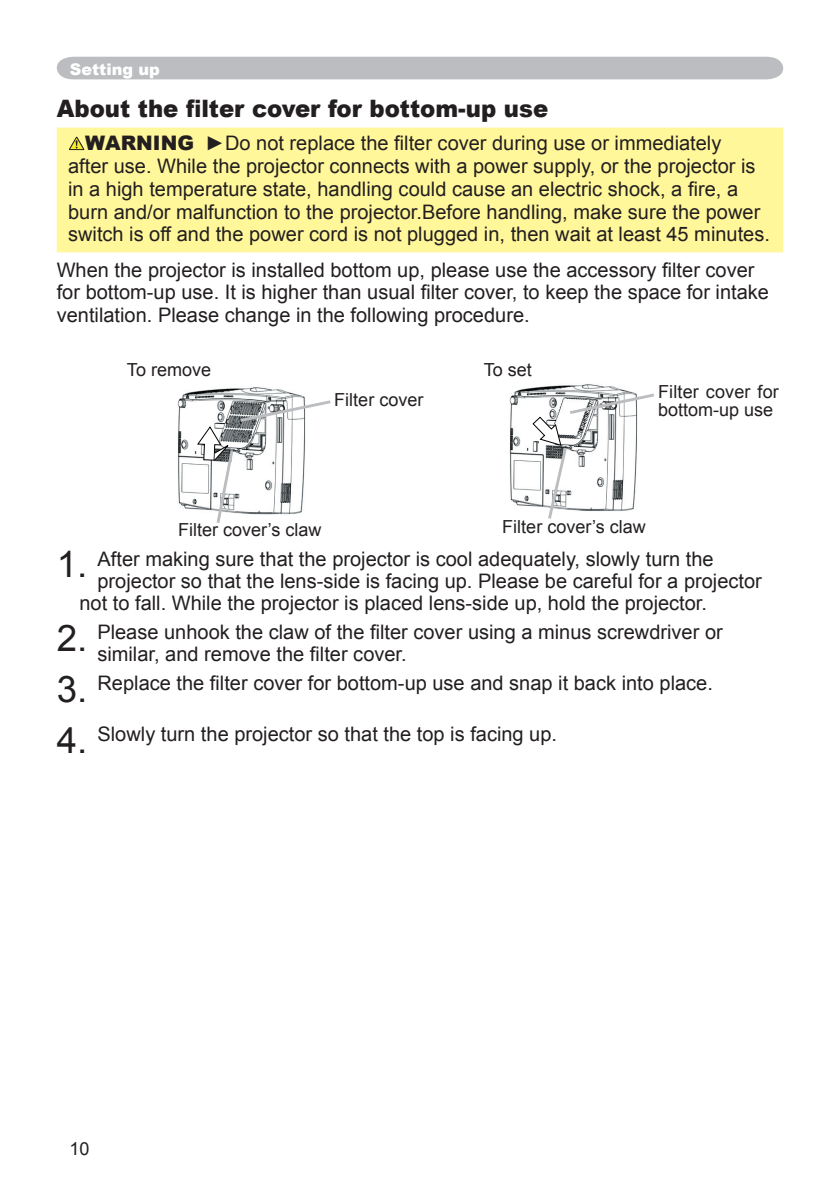
<style>
.page{position:relative;width:840px;height:1191px;background:#fff}
.page>*{position:absolute;margin:0;border:0;box-sizing:border-box;transform-origin:0 0}
.t1{font:900 24px "Arial";color:#231f20;scale:.95 1}
.t2{font:20px/22.6px "Arial";color:#231f20}
.t3{font:18px/18px "Arial";color:#231f20}
.t4{font:900 16px "Arial";color:#fff}
.s1{font-weight:900}
.s2{font-size:36.6px}
</style>
<div class="page">
<div style="left:57px;top:57px;width:725px;height:22px;background:#bcbdc0"></div>
<div style="left:60px;top:130px;width:720px;height:119px;background:#fff79a"></div>
<svg style="left:69px;top:137px;width:15px;height:13px"></svg>
<div style="left:57px;top:128px;width:725px;height:124px;border:6px solid #fff79a"></div>
<img style="left:177px;top:387px;width:128px;height:123px">
<img style="left:509px;top:384px;width:118px;height:123px">
<svg style="left:196px;top:398px;width:135px;height:125px"></svg>
<svg style="left:531px;top:391px;width:123px;height:128px"></svg>
<p class="t4" style="left:70px;top:57px;width:91px">Setting up</p>
<p class="t1" style="left:57px;top:91px;width:518px">About the filter cover for bottom-up use</p>
<p class="t2" style="left:68px;top:132px;width:703px;text-indent:17px"><span class="s1">WARNING</span> ►Do not replace the filter cover during use or immediately<br>after use. While the projector connects with a power supply, or the projector is in a high temperature state, handling could cause an electric shock, a fire, a burn and/or malfunction to the projector.Before handling, make sure the power switch is off and the power cord is not plugged in, then wait at least 45 minutes.</p>
<p class="t2" style="left:57px;top:258px;width:713px">When the projector is installed bottom up, please use the accessory filter cover for bottom-up use. It is higher than usual filter cover, to keep the space for intake ventilation. Please change in the following procedure.</p>
<p class="t3" style="left:127px;top:360px;width:86px">To remove</p>
<p class="t3" style="left:334px;top:391px;width:91px">Filter cover</p>
<p class="t3" style="left:178px;top:520px;width:145px">Filter cover’s claw</p>
<p class="t3" style="left:483px;top:361px;width:50px">To set</p>
<p class="t3" style="left:657px;top:382px;width:122px">Filter cover for bottom-up use</p>
<p class="t3" style="left:502px;top:518px;width:145px">Filter cover’s claw</p>
<p class="t2" style="left:57px;top:547px;width:658px"><span class="s2">1.</span> After making sure that the projector is cool adequately, slowly turn the</p>
<p class="t2" style="left:97px;top:570px;width:665px">projector so that the lens-side is facing up. Please be careful for a projector</p>
<p class="t2" style="left:79px;top:592px;width:629px">not to fall. While the projector is placed lens-side up, hold the projector.</p>
<p class="t2" style="left:97px;top:620px;width:626px;text-indent:-41px"><span class="s2">2.</span> Please unhook the claw of the filter cover using a minus screwdriver or similar, and remove the filter cover.</p>
<p class="t2" style="left:57px;top:671px;width:657px"><span class="s2">3.</span> Replace the filter cover for bottom-up use and snap it back into place.</p>
<p class="t2" style="left:57px;top:722px;width:501px"><span class="s2">4.</span> Slowly turn the projector so that the top is facing up.</p>
<p class="t3" style="left:69px;top:1140px;width:22px">10</p>
</div>
